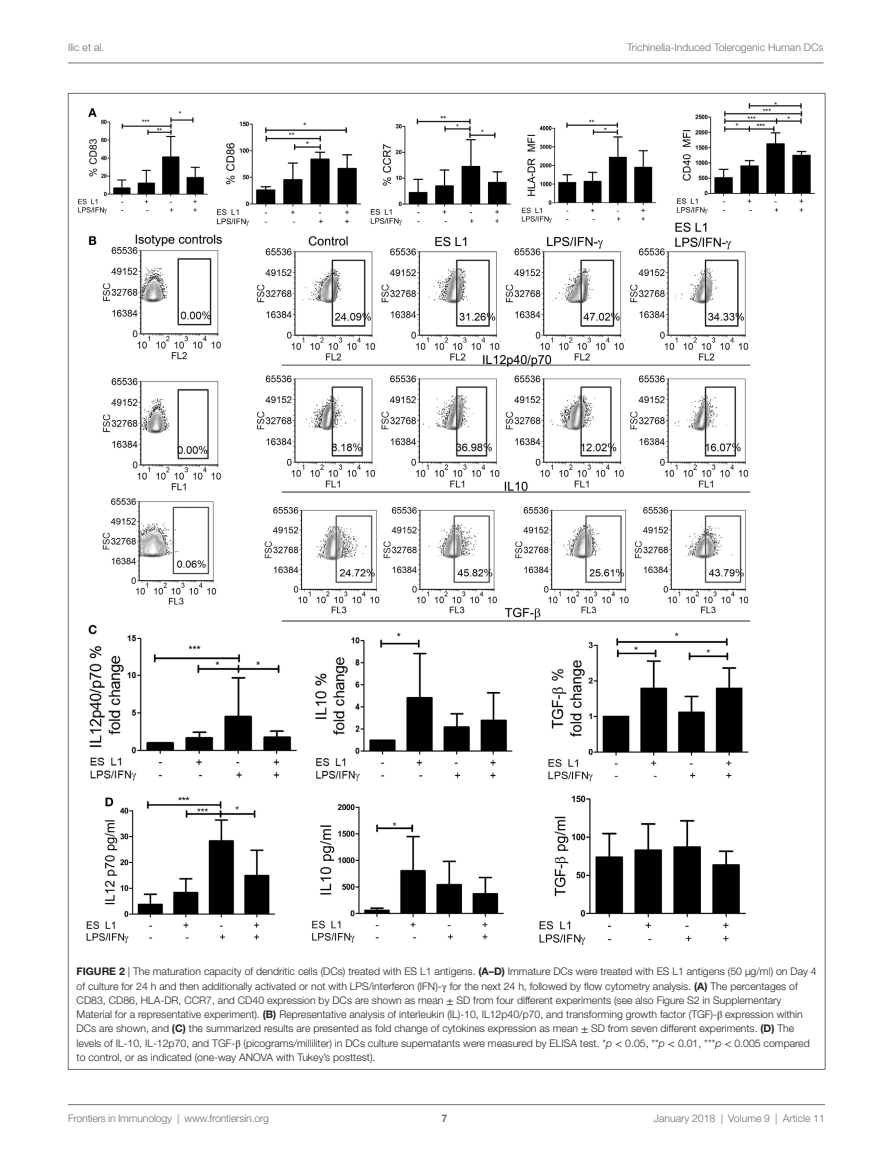
<style>
.page{position:relative;width:893px;height:1170px;background:#fff}
.page>*{position:absolute;margin:0;border:0;box-sizing:border-box;transform-origin:0 0}
.t1{font:300 10.5px/14.2px "Helvetica Neue LT Std";color:#231f20}
.t2{font:300 10.5px "Helvetica Neue LT Std";color:#6c6d70}
.t3{font:700 10.5px "Helvetica Neue LT Std";color:#6c6d70}
.s1{font-weight:700}
.s2{font-family:"STIX General";font-weight:400}
.s3{font-style:italic}
</style>
<div class="page">
<img style="left:78px;top:102px;width:737px;height:843px">
<hr style="left:68px;top:1104px;width:757px;height:1px;background:#6c6d70">
<hr style="left:68px;top:63px;width:755px;height:1px;background:#6c6d70">
<p class="t2" style="left:68px;top:41px;width:38px">Ilic et al.</p>
<p class="t2" style="left:627px;top:41px;width:198px">Trichinella-Induced Tolerogenic Human DCs</p>
<p class="t1" style="left:77px;top:964px;width:742px"><span class="s1">FIG URE 2</span> | The maturation capacity of dendritic cells (DCs) treated with ES L1 antigens. <span class="s1">(A–D)</span> Immature DCs were treated with ES L1 antigens (50 µg/ml) on Day 4 of culture for 24 h and then additionally activated or not with LPS/interferon (IFN)-<span class="s2">γ</span> for the next 24 h, followed by flow cytometry analysis. <span class="s1">(A)</span> The percentages of CD83, CD86, HLA-DR, CCR7, and CD40 expression by DCs are shown as mean <span class="s2">±</span> SD from four different experiments (see also Figure S2 in Supplementary Material for a representative experiment). <span class="s1">(B)</span> Representative analysis of interleukin (IL)-10, IL12p40/p70, and transforming growth factor (TGF)-<span class="s2">β</span> expression within DCs are shown, and <span class="s1">(C)</span> the summarized results are presented as fold change of cytokines expression as mean <span class="s2">±</span> SD from seven different experiments. <span class="s1">(D)</span> The levels of IL-10, IL-12p70, and TGF-<span class="s2">β</span> (picograms/milliliter) in DCs culture supernatants were measured by ELISA test. *<span class="s3">p</span> <span class="s2">&lt;</span> 0.05, **<span class="s3">p</span> <span class="s2">&lt;</span> 0.01, ***<span class="s3">p</span> <span class="s2">&lt;</span> 0.005 compared to control, or as indicated (one-way ANOVA with Tukey’s posttest).</p>
<p class="t2" style="left:68px;top:1111px;width:203px">Frontiers in Immunology | www.frontiersin.org</p>
<p class="t2" style="left:654px;top:1111px;width:173px">January 2018 | Volume 9 | Article 11</p>
<p class="t3" style="left:441px;top:1111px;width:7px">7</p>
</div>
